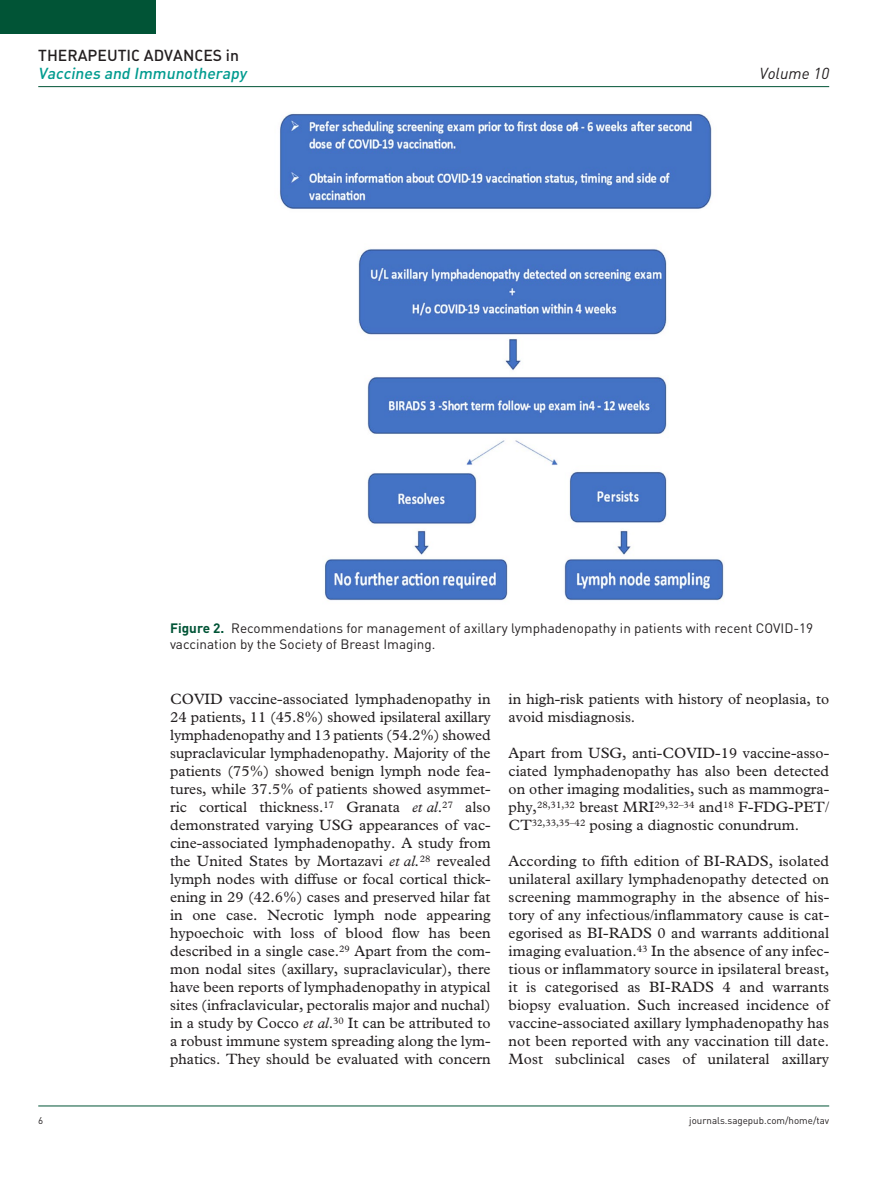
<style>
.page{position:relative;width:893px;height:1191px;background:#fff}
.page>*{position:absolute;margin:0;border:0;box-sizing:border-box;transform-origin:0 0}
.t1{font:italic 15.75px "DIN Medium Alternate";color:#009b8f}
.t2{font:15.75px "DIN Medium Alternate";color:#231f20}
.t3{font:italic 15.75px "DIN";color:#231f20}
.t4{font:15px/18px "Plantin Std";color:#231f20;text-align:justify}
.t5{font:13.5px/15.8px "DIN";color:#231f20}
.t6{font:9.75px "DIN";color:#231f20}
.s1{font-weight:700;color:#015436}
.s2{font-style:italic}
</style>
<div class="page">
<hr style="left:38px;top:86px;width:791px;height:1px;background:#015436">
<hr style="left:38px;top:1105px;width:791px;height:1px;background:#015436">
<div style="left:0;top:0;width:155px;height:34px;background:#015436"></div>
<img style="left:279px;top:113px;width:445px;height:488px">
<p class="t2" style="left:38px;top:45px;width:202px">THERAPEUTIC ADVANCES IN</p>
<p class="t1" style="left:38px;top:63px;width:210px">Vaccines and Immunotherapy</p>
<p class="t3" style="left:759px;top:63px;width:71px">Volume 10</p>
<p class="t5" style="left:170px;top:620px;width:645px"><span class="s1">Figure 2.</span> Recommendations for management of axillary lymphadenopathy in patients with recent COVID-19 vaccination by the Society of Breast Imaging.</p>
<p class="t4" style="left:170px;top:690px;width:322px">COVID vaccine-associated lymphadenopathy in 24 patients, 11 (45.8%) showed ipsilateral axillary lymphadenopathy and 13 patients (54.2%) showed supraclavicular lymphadenopathy. Majority of the patients (75%) showed benign lymph node fea&shy;tures, while 37.5% of patients showed asymmet&shy;ric cortical thickness.<sup>17</sup> Granata <span class="s2">et al</span>.<sup>27</sup> also demonstrated varying USG appearances of vac&shy;cine-associated lymphadenopathy. A study from the United States by Mortazavi <span class="s2">et al.</span><sup>28</sup> revealed lymph nodes with diffuse or focal cortical thick&shy;ening in 29 (42.6%) cases and preserved hilar fat in one case. Necrotic lymph node appearing hypoechoic with loss of blood flow has been described in a single case.<sup>29</sup> Apart from the com&shy;mon nodal sites (axillary, supraclavicular), there have been reports of lymphadenopathy in atypical sites (infraclavicular, pectoralis major and nuchal) in a study by Cocco <span class="s2">et al</span>.<sup>30</sup> It can be attributed to a robust immune system spreading along the lym&shy;phatics. They should be evaluated with concern</p>
<p class="t4" style="left:509px;top:690px;width:322px">in high-risk patients with history of neoplasia, to avoid misdiagnosis.</p>
<p class="t4" style="left:509px;top:744px;width:322px">Apart from USG, anti-COVID-19 vaccine-asso&shy;ciated lymphadenopathy has also been detected on other imaging modalities, such as mammogra&shy;phy,<sup>28,31,32</sup> breast MRI<sup>29,32–34</sup> and<sup>18</sup> F-FDG-PET/ CT<sup>32,33,35–42</sup> posing a diagnostic conundrum.</p>
<p class="t4" style="left:509px;top:852px;width:322px">According to fifth edition of BI-RADS, isolated unilateral axillary lymphadenopathy detected on screening mammography in the absence of his&shy;tory of any infectious/inflammatory cause is cat&shy;egorised as BI-RADS 0 and warrants additional imaging evaluation.<sup>43</sup> In the absence of any infec&shy;tious or inflammatory source in ipsilateral breast, it is categorised as BI-RADS 4 and warrants biopsy evaluation. Such increased incidence of vaccine-associated axillary lymphadenopathy has not been reported with any vaccination till date.<br>Most subclinical cases of unilateral axillary</p>
<p class="t6" style="left:38px;top:1114px;width:7px">6</p>
<p class="t6" style="left:689px;top:1114px;width:141px">journals.sagepub.com/home/tav</p>
</div>
